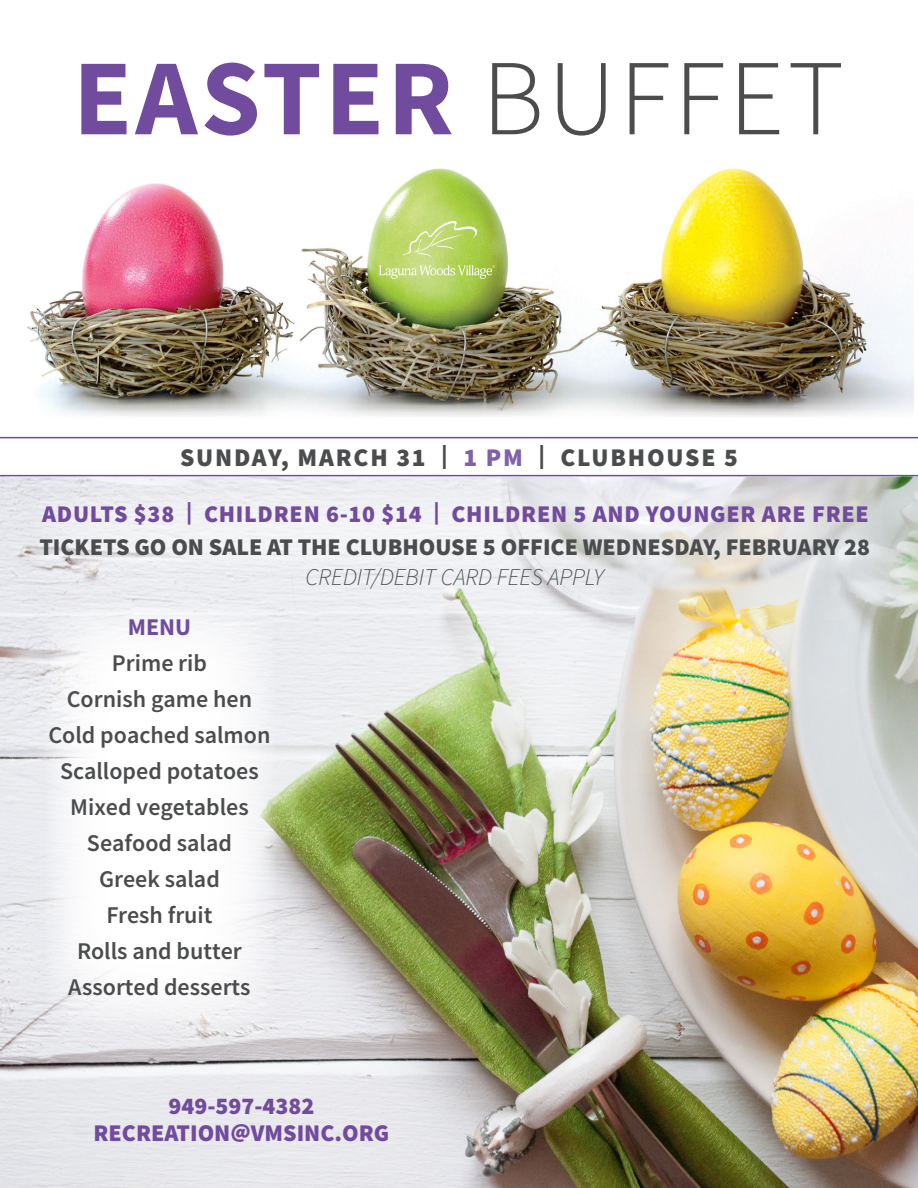
<style>
.page{position:relative;width:918px;height:1188px;background:#fff}
.page>*{position:absolute;margin:0;border:0;box-sizing:border-box;transform-origin:0 0}
.t1{font:700 108px "Source Sans Pro";letter-spacing:.03em;color:#714b9e}
.t2{font:900 25.5px "Source Sans Pro";letter-spacing:.07em;color:#4b4c4d}
.t3{font:600 24px/36px "Source Sans Pro";color:#4b4c4d;text-align:center}
.t4{font:900 24px "Source Sans Pro";color:#4b4c4d}
.t5{font:900 24px "Source Sans Pro";letter-spacing:.03em;color:#714b9e}
.t6{font:900 24px/27px "Source Sans Pro";color:#714b9e;text-align:center}
.t7{font:italic 300 24px "Source Sans Pro";color:#4b4c4d}
.t8{font:700 24px "Source Sans Pro";color:#714b9e}
.s1{font-weight:300;color:#4b4c4d}
.s2{font-size:24px}
.s3{color:#8161a9}
.s4{font-size:22.5px}
</style>
<div class="page">
<img style="left:27px;top:168px;width:887px;height:248px">
<img style="left:0;top:476px;width:918px;height:712px">
<hr style="left:0;top:475px;width:918px;height:1px;background:#714b9e">
<hr style="left:0;top:437px;width:918px;height:1px;background:#714b9e">
<div style="left:44px;top:600px;width:232px;height:433px;background:#fff"></div>
<svg style="left:379px;top:265px;width:116px;height:14px;background:#c4db83"></svg>
<svg style="left:403px;top:221px;width:74px;height:36px;background:#c2da77"></svg>
<svg style="left:29px;top:491px;width:857px;height:84px;fill:#ededf1"></svg>
<p class="t1" style="left:73px;top:25px;width:773px">EASTER <span class="s1">BUFFET</span></p>
<p class="t2" style="left:180px;top:440px;width:559px">SUNDAY, MARCH 31 <span class="s2">|</span> <span class="s3">1 PM</span> <span class="s2">|</span> CLUBHOUSE 5</p>
<p class="t5" style="left:42px;top:497px;width:828px">ADULTS $38 <span class="s4">|</span> CHILDREN 6-10 $14 <span class="s4">|</span> CHILDREN 5 AND YOUNGER ARE FREE</p>
<p class="t4" style="left:39px;top:531px;width:832px">TICKETS GO ON SALE AT THE CLUBHOUSE 5 OFFICE WEDNESDAY, FEBRUARY 28</p>
<p class="t7" style="left:306px;top:561px;width:300px">CREDIT/DEBIT CARD FEES APPLY</p>
<p class="t8" style="left:128px;top:611px;width:65px">MENU</p>
<p class="t3" style="left:112px;top:645px;width:97px">Prime rib</p>
<p class="t3" style="left:67px;top:681px;width:187px">Cornish game hen</p>
<p class="t3" style="left:48px;top:717px;width:224px">Cold poached salmon<br>Scalloped potatoes</p>
<p class="t3" style="left:70px;top:789px;width:180px">Mixed vegetables</p>
<p class="t3" style="left:87px;top:825px;width:147px">Seafood salad</p>
<p class="t3" style="left:99px;top:861px;width:122px">Greek salad</p>
<p class="t3" style="left:106px;top:897px;width:108px">Fresh fruit</p>
<p class="t3" style="left:77px;top:933px;width:166px">Rolls and butter</p>
<p class="t3" style="left:68px;top:969px;width:184px">Assorted desserts</p>
<p class="t6" style="left:94px;top:1092px;width:297px">949-597-4382<br>RECREATION@VMSINC.ORG</p>
</div>
